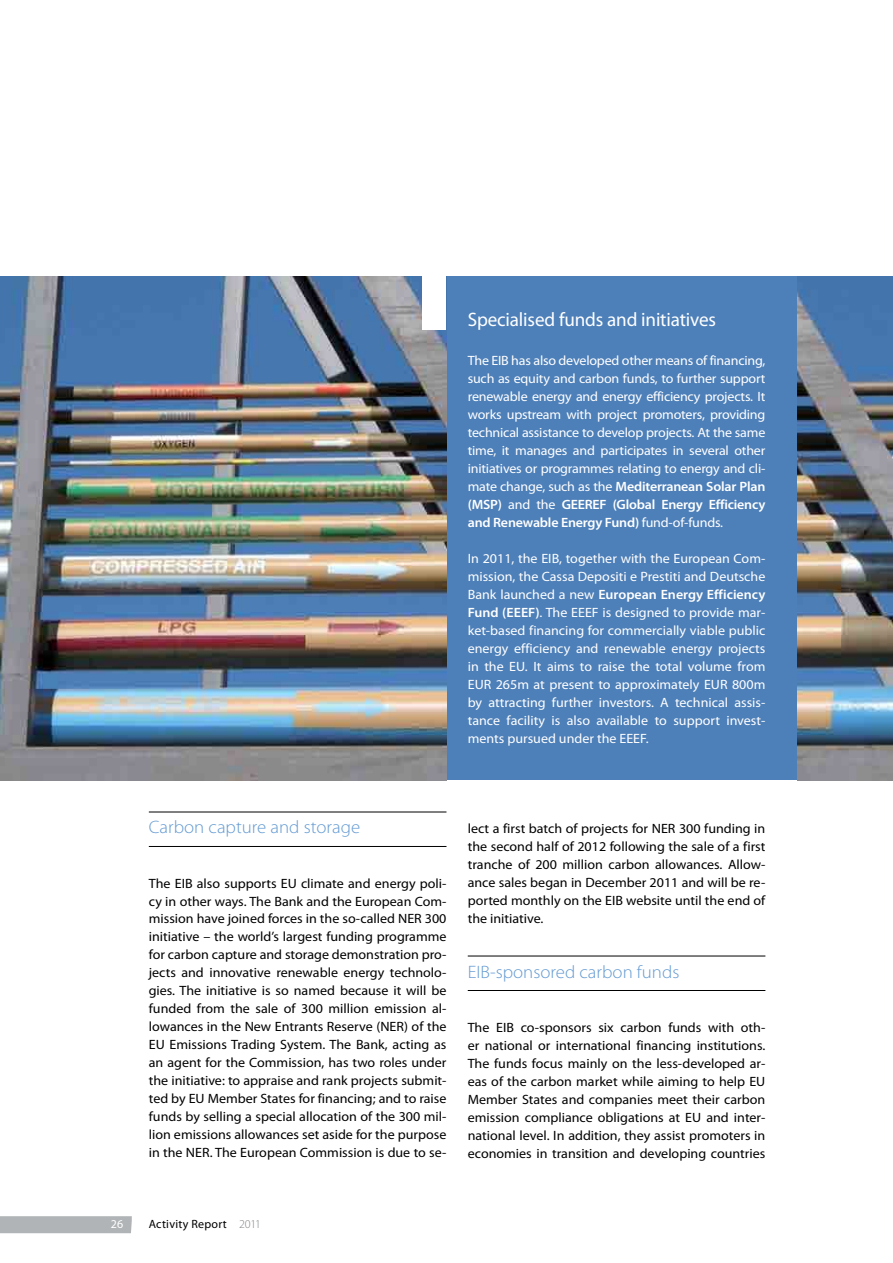
<style>
.page{position:relative;width:893px;height:1263px;background:#fff}
.page>*{position:absolute;margin:0;border:0;box-sizing:border-box;transform-origin:0 0}
.t1{font:19.5px "Myriad Pro";letter-spacing:-.01em;color:#fff}
.t2{font:300 18px "Myriad Pro";color:#639ad2;scale:1.05 1}
.t3{font:13.5px/18px "Myriad Pro";color:#000;text-align:justify;scale:1.04 1}
.t4{font:13.5px/18px "Myriad Pro";letter-spacing:-.015em;color:#fff;text-align:justify;scale:1.04 1}
.t5{font:12px "Myriad Pro";letter-spacing:.02em;color:#000}
.t6{font:12px "Myriad Pro";color:#fff}
.s1{font-weight:600}
.s2{font-weight:300;color:#808285}
</style>
<div class="page">
<div style="left:0;top:1216px;width:132px;height:17px;background:#b1b4b6"></div>
<div style="left:0;top:276px;width:893px;height:504px;background:#4d7fb9"></div>
<img style="left:0;top:276px;width:446px;height:504px">
<hr style="left:149px;top:812px;width:297px;height:1px;background:#000">
<hr style="left:149px;top:846px;width:297px;height:1px;background:#000">
<hr style="left:468px;top:956px;width:297px;height:1px;background:#000">
<hr style="left:468px;top:990px;width:297px;height:1px;background:#000">
<div style="left:422px;top:276px;width:24px;height:53px;background:#fff"></div>
<img style="left:797px;top:276px;width:96px;height:504px">
<h1 class="t1" style="left:468px;top:307px;width:250px">Specialised funds and initiatives</h1>
<p class="t4" style="left:468px;top:352px;width:288px">The EIB has also developed other means of financing, such as equity and carbon funds, to further support renewable energy and energy efficiency projects. It works upstream with project promoters, providing technical assistance to develop projects. At the same time, it manages and participates in several other initiatives or programmes relating to energy and cli&shy;mate change, such as the <span class="s1">Mediterranean Solar Plan (MSP)</span> and the <span class="s1">GEEREF (Global Energy Efficiency and Renewable Energy Fund)</span> fund-of-funds.</p>
<p class="t4" style="left:468px;top:550px;width:288px">In 2011, the EIB, together with the European Com&shy;mission, the Cassa Depositi e Prestiti and Deutsche Bank launched a new <span class="s1">European Energy Efficiency Fund (EEEF)</span>. The EEEF is designed to provide mar&shy;ket-based financing for commercially viable public energy efficiency and renewable energy projects in the EU. It aims to raise the total volume from EUR 265m at present to approximately EUR 800m by attracting further investors. A technical assis&shy;tance facility is also available to support invest&shy;ments pursued under the EEEF.</p>
<h2 class="t2" style="left:149px;top:817px;width:203px">Carbon capture and storage</h2>
<p class="t3" style="left:149px;top:874px;width:288px">The EIB also supports EU climate and energy poli&shy;cy in other ways. The Bank and the European Com&shy;mission have joined forces in the so-called NER 300 initiative – the world’s largest funding programme for carbon capture and storage demonstration pro&shy;jects and innovative renewable energy technolo&shy;gies. The initiative is so named because it will be funded from the sale of 300 million emission al&shy;lowances in the New Entrants Reserve (NER) of the EU Emissions Trading System. The Bank, acting as an agent for the Commission, has two roles under the initiative: to appraise and rank projects submit&shy;ted by EU Member States for financing; and to raise funds by selling a special allocation of the 300 mil&shy;lion emissions allowances set aside for the purpose in the NER. The European Commission is due to se-</p>
<p class="t3" style="left:468px;top:820px;width:288px">lect a first batch of projects for NER 300 funding in the second half of 2012 following the sale of a first tranche of 200 million carbon allowances. Allow&shy;ance sales began in December 2011 and will be re&shy;ported monthly on the EIB website until the end of the initiative.</p>
<h2 class="t2" style="left:468px;top:961px;width:203px">EIB-sponsored carbon funds</h2>
<p class="t3" style="left:468px;top:1018px;width:288px">The EIB co-sponsors six carbon funds with oth&shy;er national or international financing institutions.<br>The funds focus mainly on the less-developed ar&shy;eas of the carbon market while aiming to help EU Member States and companies meet their carbon emission compliance obligations at EU and inter&shy;national level. In addition, they assist promoters in economies in transition and developing countries</p>
<p class="t6" style="left:111px;top:1217px;width:14px">26</p>
<p class="t5" style="left:149px;top:1216px;width:114px">Activity Report <span class="s2">2011</span></p>
</div>
